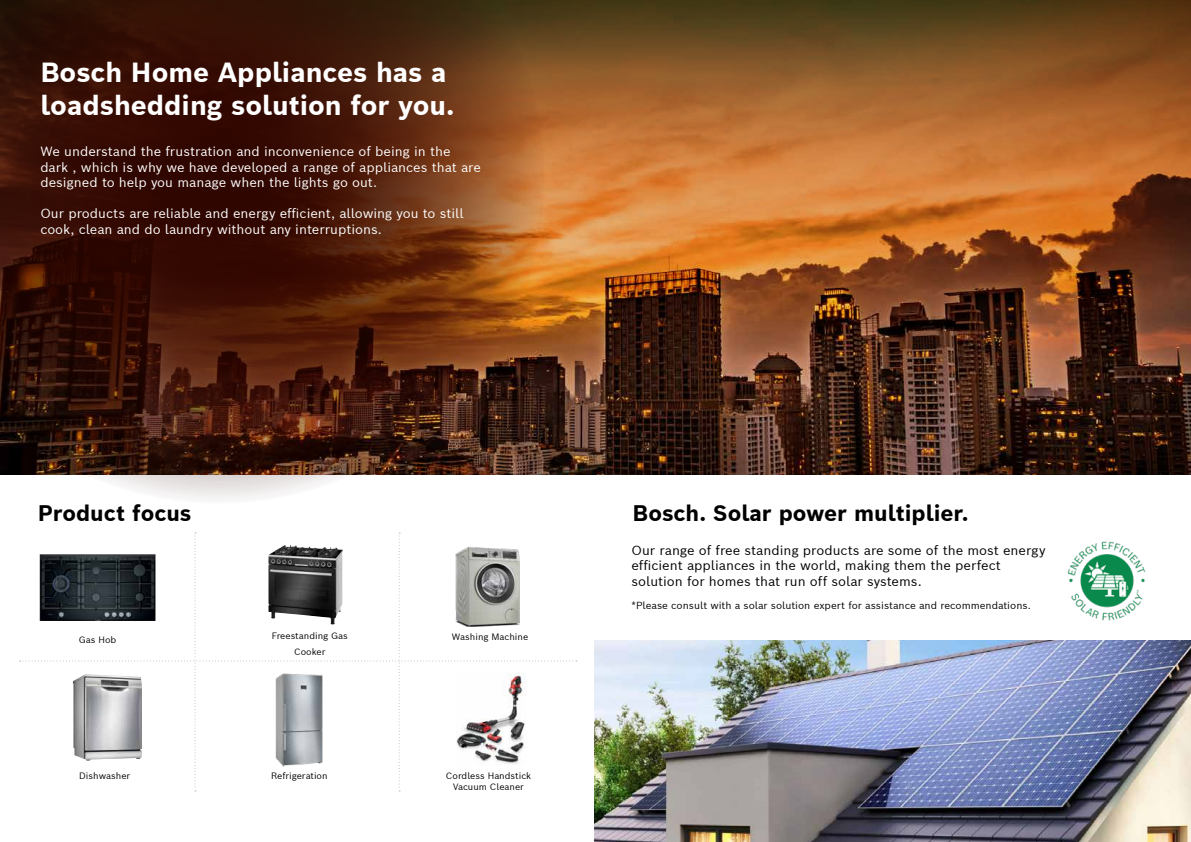
<style>
.page{position:relative;width:1191px;height:842px;background:#fff}
.page>*{position:absolute;margin:0;border:0;box-sizing:border-box;transform-origin:0 0}
.t1{font:700 27px/32.4px "Bosch Sans";color:#fff}
.t2{font:700 22px "Bosch Sans";color:#000}
.t3{font:13px/15.6px "Bosch Sans";color:#fff}
.t4{font:13px/15.6px "Bosch Sans";color:#000}
.t5{font:10px "Bosch Sans";color:#000}
.t6{font:9px/15.6px "Bosch Sans";color:#000;text-align:center}
</style>
<div class="page">
<img style="left:545px;top:380px;width:646px;height:95px">
<img style="left:545px;top:0;width:646px;height:380px">
<svg style="left:20px;top:532px;width:557px;height:259px"></svg>
<img style="left:39px;top:554px;width:116px;height:67px">
<img style="left:595px;top:641px;width:596px;height:201px">
<img style="left:73px;top:674px;width:69px;height:87px">
<img style="left:457px;top:673px;width:69px;height:93px">
<img style="left:268px;top:545px;width:75px;height:80px">
<img style="left:450px;top:544px;width:76px;height:83px">
<img style="left:274px;top:669px;width:50px;height:97px">
<img style="left:1067px;top:541px;width:79px;height:80px">
<svg style="left:0;top:0;width:545px;height:499px;background:#522817"></svg>
<h1 class="t1" style="left:40px;top:56px;width:416px">Bosch Home Appliances has a loadshedding solution for you.</h1>
<p class="t3" style="left:40px;top:143px;width:442px">We understand the frustration and inconvenience of being in the dark , which is why we have developed a range of appliances that are designed to help you manage when the lights go out.</p>
<p class="t3" style="left:40px;top:205px;width:425px">Our products are reliable and energy efficient, allowing you to still cook, clean and do laundry without any interruptions.</p>
<h2 class="t2" style="left:38px;top:498px;width:155px">Product focus</h2>
<h2 class="t2" style="left:632px;top:498px;width:337px">Bosch. Solar power multiplier.</h2>
<p class="t4" style="left:631px;top:542px;width:415px">Our range of free standing products are some of the most energy efficient appliances in the world, making them the perfect solution for homes that run off solar systems.</p>
<p class="t5" style="left:631px;top:599px;width:401px">*Please consult with a solar solution expert for assistance and recommendations.</p>
<p class="t6" style="left:79px;top:631px;width:39px">Gas Hob</p>
<p class="t6" style="left:272px;top:628px;width:78px">Freestanding Gas<br>Cooker</p>
<p class="t6" style="left:452px;top:628px;width:78px">Washing Machine</p>
<p class="t6" style="left:79px;top:767px;width:53px">Dishwasher</p>
<p class="t6" style="left:271px;top:767px;width:58px">Refrigeration</p>
<p class="t6" style="left:446px;top:770px;width:87px;line-height:10.8px">Cordless Handstick<br>Vacuum Cleaner</p>
</div>
